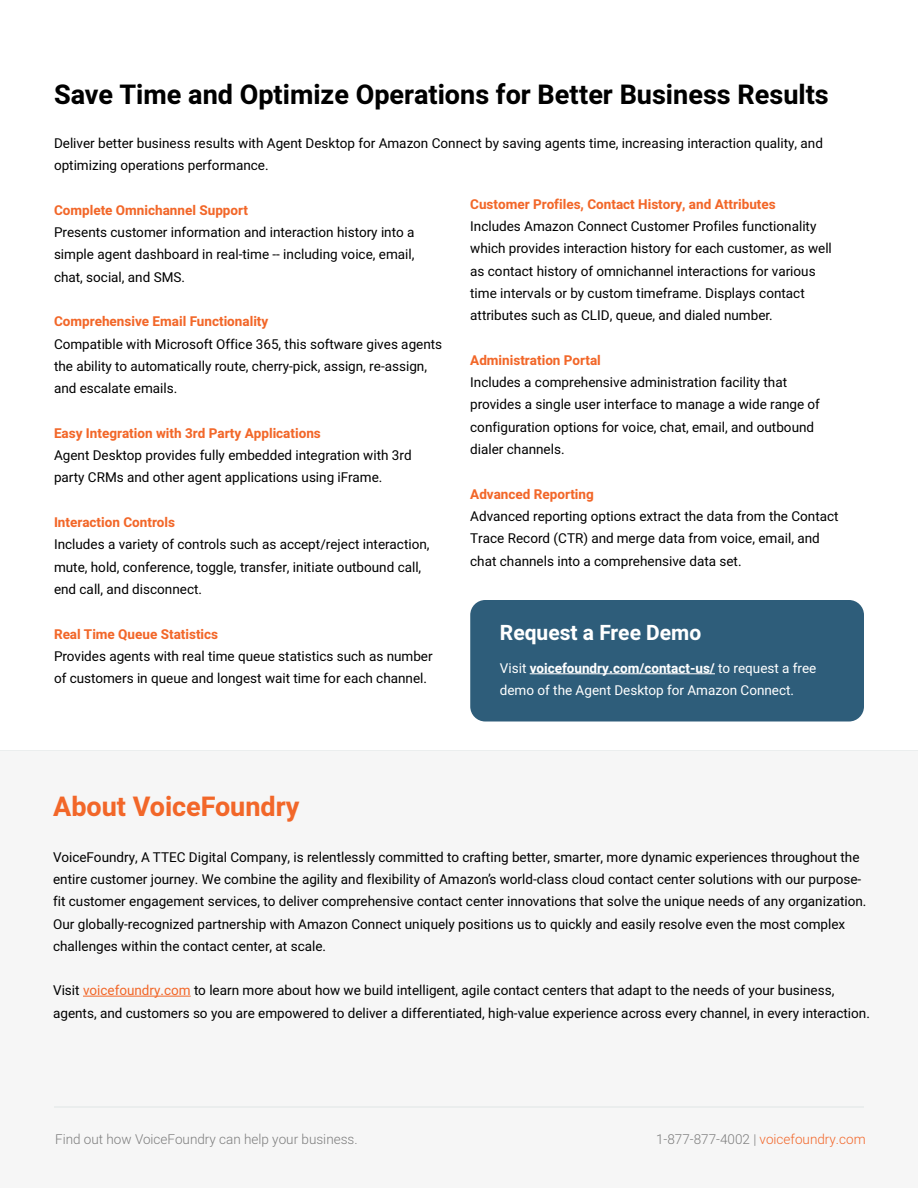
<style>
.page{position:relative;width:918px;height:1188px;background:#fff}
.page>*{position:absolute;margin:0;border:0;box-sizing:border-box;transform-origin:0 0}
.t1{font:700 27px "Heebo";color:#000}
.t2{font:700 27px "Heebo";color:#f26729}
.t3{font:700 21px "Heebo";color:#fff}
.t4{font:13.5px/22.4px "Heebo";color:#000}
.t5{font:700 13.5px "Heebo";color:#f26729}
.t6{font:13.5px/22.4px "Heebo";color:#fff}
.t7{font:300 13.5px "Heebo";color:#7d7d7d}
.t8{font:300 13.5px "Heebo";color:#f26629}
.s1{font-weight:700;color:#f26729}
.s2{font-weight:700}
.s3{color:#f26729}
.s4{color:#7d7d7d}
</style>
<div class="page">
<div style="left:0;top:750px;width:918px;height:438px;background:#f6f6f6"></div>
<hr style="left:0;top:750px;width:918px;height:1px;background:#e0e6e6">
<hr style="left:54px;top:1107px;width:810px;height:1px;background:#e0e6e6">
<hr style="left:83px;top:996px;width:108px;height:1px;background:#f26729">
<div style="left:470px;top:600px;width:394px;height:122px;background:#2e5d7a;border-radius:15px"></div>
<hr style="left:530px;top:673px;width:185px;height:1px;background:#fff">
<p class="t1" style="left:54px;top:76px;width:776px">Save Time and Optimize Operations for Better Business Results</p>
<p class="t4" style="left:54px;top:132px;width:771px">Deliver better business results with Agent Desktop for Amazon Connect by saving agents time, increasing interaction quality, and optimizing operations performance.</p>
<p class="t4" style="left:470px;top:193px;width:363px"><span class="s1">Customer Profiles, Contact History, and Attributes<br></span>Includes Amazon Connect Customer Profiles functionality which provides interaction history for each customer, as well as contact history of omnichannel interactions for various time intervals or by custom timeframe. Displays contact attributes such as CLID, queue, and dialed number.</p>
<p class="t4" style="left:470px;top:349px;width:351px"><span class="s1">Administration Portal<br></span>Includes a comprehensive administration facility that provides a single user interface to manage a wide range of configuration options for voice, chat, email, and outbound dialer channels.</p>
<p class="t4" style="left:470px;top:483px;width:370px"><span class="s1">Advanced Reporting<br></span>Advanced reporting options extract the data from the Contact Trace Record (CTR) and merge data from voice, email, and chat channels into a comprehensive data set.</p>
<p class="t5" style="left:54px;top:201px;width:196px">Complete Omnichannel Support</p>
<p class="t4" style="left:54px;top:221px;width:362px;text-align:justify">Presents customer information and interaction history into a simple agent dashboard in real-time -- including voice, email, chat, social, and SMS.</p>
<p class="t5" style="left:54px;top:312px;width:216px">Comprehensive Email Functionality</p>
<p class="t4" style="left:54px;top:333px;width:390px">Compatible with Microsoft Office 365, this software gives agents the ability to automatically route, cherry-pick, assign, re-assign, and escalate emails.</p>
<p class="t5" style="left:54px;top:424px;width:268px">Easy Integration with 3rd Party Applications</p>
<p class="t4" style="left:54px;top:444px;width:359px">Agent Desktop provides fully embedded integration with 3rd party CRMs and other agent applications using iFrame.</p>
<p class="t5" style="left:54px;top:513px;width:123px">Interaction Controls</p>
<p class="t4" style="left:54px;top:533px;width:377px">Includes a variety of controls such as accept/reject interaction, mute, hold, conference, toggle, transfer, initiate outbound call, end call, and disconnect.</p>
<p class="t5" style="left:54px;top:624px;width:166px">Real Time Queue Statistics</p>
<p class="t4" style="left:54px;top:645px;width:380px">Provides agents with real time queue statistics such as number of customers in queue and longest wait time for each channel.</p>
<p class="t3" style="left:500px;top:618px;width:203px">Request a Free Demo</p>
<p class="t6" style="left:500px;top:657px;width:318px">Visit <span class="s2">voicefoundry.com/contact-us/</span> to request a free demo of the Agent Desktop for Amazon Connect.</p>
<h1 class="t2" style="left:53px;top:788px;width:248px">About VoiceFoundry</h1>
<p class="t4" style="left:53px;top:846px;width:815px">VoiceFoundry, A TTEC Digital Company, is relentlessly committed to crafting better, smarter, more dynamic experiences throughout the entire customer journey. We combine the agility and flexibility of Amazon’s world-class cloud contact center solutions with our purpose&shy;fit customer engagement services, to deliver comprehensive contact center innovations that solve the unique needs of any organization.<br>Our globally-recognized partnership with Amazon Connect uniquely positions us to quickly and easily resolve even the most complex challenges within the contact center, at scale.</p>
<p class="t4" style="left:53px;top:979px;width:818px">Visit <span class="s3">voicefoundry.com</span> to learn more about how we build intelligent, agile contact centers that adapt to the needs of your business, agents, and customers so you are empowered to deliver a differentiated, high-value experience across every channel, in every interaction.</p>
<p class="t7" style="left:55px;top:1129px;width:304px">Find out how VoiceFoundry can help your business.</p>
<p class="t8" style="left:656px;top:1130px;width:211px"><span class="s4">1-877-877-4002 |</span> voicefoundry.com</p>
</div>
